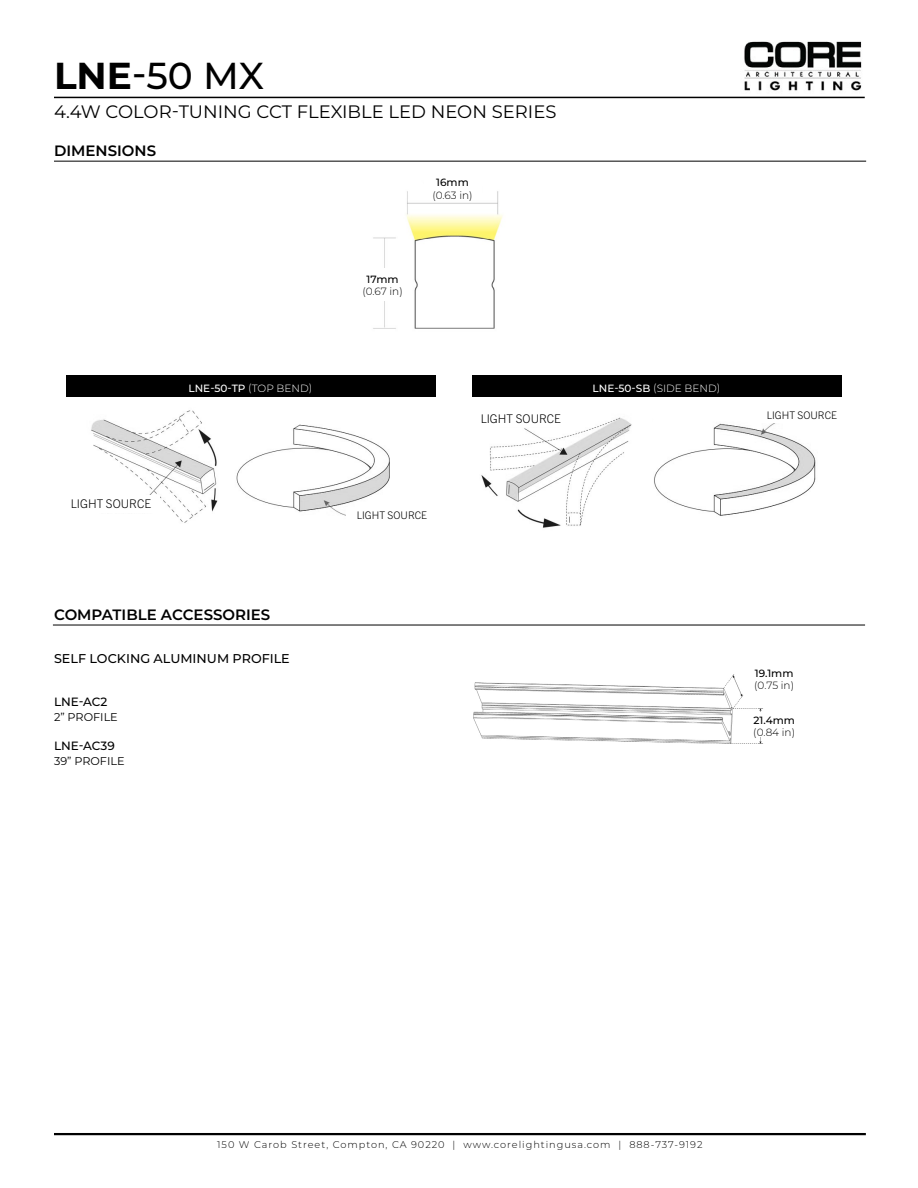
<style>
.page{position:relative;width:918px;height:1188px;background:#fff}
.page>*{position:absolute;margin:0;border:0;box-sizing:border-box;transform-origin:0 0}
.t1{font:500 37.5px "Montserrat";color:#000}
.t2{font:18px "Montserrat";color:#000}
.t3{font:600 15px "Montserrat";color:#000}
.t4{font:500 12.75px "Montserrat";color:#000}
.t5{font:300 12px "Trade Gothic Next LT Pro";color:#000}
.t6{font:500 12px "Montserrat";color:#000}
.t7{font:11.25px "Montserrat";color:#000}
.t8{font:300 10.5px "Montserrat";color:#000}
.t9{font:300 10.5px "Trade Gothic Next LT Pro";color:#000}
.t10{font:500 10.5px "Montserrat";color:#000}
.t11{font:300 10.5px "Montserrat";color:#fff}
.t12{font:500 10.5px "Montserrat";color:#fff}
.t13{font:300 9.75px "Montserrat";letter-spacing:.1em;color:#000}
.s1{font-weight:700}
.s2{font-weight:300}
.s3{font-weight:500}
</style>
<div class="page">
<img style="left:744px;top:41px;width:118px;height:50px">
<hr style="left:54px;top:97px;width:811px;height:1px;background:#000">
<hr style="left:54px;top:1133px;width:812px;height:2px;background:#000">
<hr style="left:54px;top:161px;width:812px;height:1px;background:#000">
<img style="left:373px;top:191px;width:130px;height:138px">
<div style="left:358px;top:268px;width:49px;height:32px;background:#fff"></div>
<div style="left:424px;top:175px;width:57px;height:25px;background:#fff"></div>
<div style="left:66px;top:376px;width:369px;height:21px;background:#000"></div>
<div style="left:472px;top:376px;width:369px;height:21px;background:#000"></div>
<img style="left:91px;top:410px;width:127px;height:113px">
<div style="left:62px;top:495px;width:98px;height:17px;background:#fff"></div>
<img style="left:236px;top:424px;width:154px;height:92px">
<img style="left:654px;top:423px;width:162px;height:93px">
<img style="left:481px;top:417px;width:151px;height:111px">
<div style="left:472px;top:410px;width:98px;height:17px;background:#fff"></div>
<div style="left:368px;top:497px;width:30px;height:33px;background:#fff"></div>
<div style="left:795px;top:403px;width:30px;height:32px;background:#fff"></div>
<div style="left:346px;top:507px;width:92px;height:16px;background:#fff"></div>
<hr style="left:53px;top:625px;width:812px;height:1px;background:#000">
<img style="left:473px;top:674px;width:290px;height:70px">
<div style="left:746px;top:666px;width:57px;height:24px;background:#fff"></div>
<div style="left:746px;top:713px;width:57px;height:24px;background:#fff"></div>
<h1 class="t1" style="left:54px;top:50px;width:212px"><span class="s1">LNE</span>-50 MX</h1>
<h2 class="t2" style="left:54px;top:99px;width:504px">4.4W COLOR-TUNING CCT FLEXIBLE LED NEON SERIES</h2>
<h3 class="t3" style="left:54px;top:140px;width:104px">DIMENSIONS</h3>
<p class="t10" style="left:367px;top:272px;width:34px">17mm</p>
<p class="t8" style="left:362px;top:285px;width:42px">(0.67 in)</p>
<p class="t10" style="left:436px;top:175px;width:34px">16mm</p>
<p class="t8" style="left:432px;top:188px;width:42px">(0.63 in)</p>
<p class="t12" style="left:189px;top:380px;width:125px">LNE-50-TP <span class="s2">(TOP BEND)</span></p>
<p class="t11" style="left:593px;top:381px;width:129px"><span class="s3">LNE-50-SB</span> (SIDE BEND)</p>
<p class="t5" style="left:71px;top:496px;width:82px">LIGHT SOURCE</p>
<p class="t9" style="left:357px;top:508px;width:72px">LIGHT SOURCE</p>
<p class="t5" style="left:481px;top:410px;width:82px">LIGHT SOURCE</p>
<p class="t9" style="left:767px;top:408px;width:72px">LIGHT SOURCE</p>
<h3 class="t3" style="left:54px;top:604px;width:218px">COMPATIBLE ACCESSORIES</h3>
<h3 class="t4" style="left:54px;top:650px;width:237px">SELF LOCKING ALUMINUM PROFILE</h3>
<p class="t6" style="left:54px;top:694px;width:55px">LNE-AC2</p>
<p class="t6" style="left:54px;top:738px;width:62px">LNE-AC39</p>
<p class="t7" style="left:54px;top:710px;width:65px">2” PROFILE</p>
<p class="t7" style="left:54px;top:754px;width:72px">39” PROFILE</p>
<p class="t10" style="left:755px;top:666px;width:40px">19.1mm</p>
<p class="t8" style="left:754px;top:679px;width:41px">(0.75 in)</p>
<p class="t10" style="left:753px;top:713px;width:43px">21.4mm</p>
<p class="t8" style="left:753px;top:725px;width:43px">(0.84 in)</p>
<p class="t13" style="left:217px;top:1138px;width:487px">150 W Carob Street, Compton, CA 90220 | www.corelightingusa.com | 888-737-9192</p>
</div>
